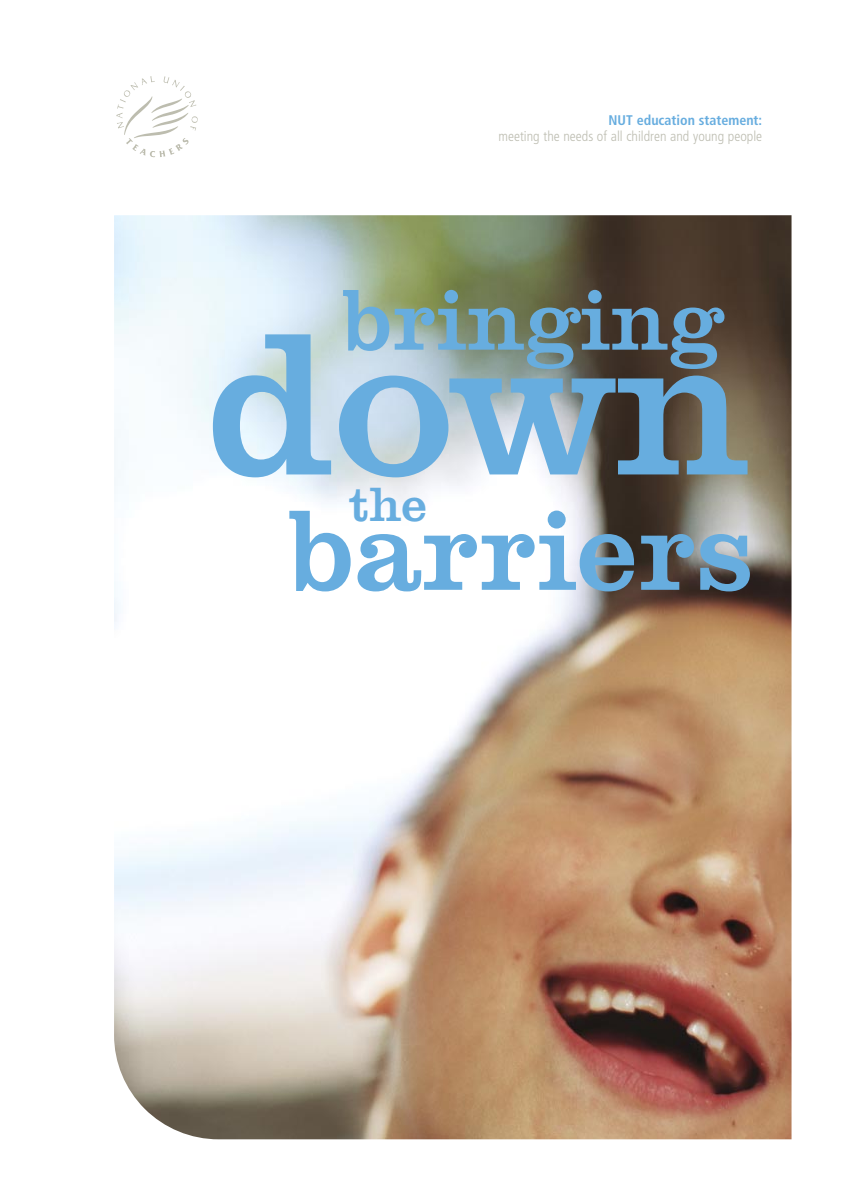
<style>
.page{position:relative;width:842px;height:1191px;background:#fff}
.page>*{position:absolute;margin:0;border:0;box-sizing:border-box;transform-origin:0 0}
.t1{font:500 210px "Clarendon T";color:#67addf}
.t2{font:500 118.5px "Clarendon T";color:#67addf}
.t3{font:500 89.4px "Clarendon T";color:#67addf}
.t4{font:500 49.8px "Clarendon T";color:#67addf}
.t5{font:300 condensed 14px "Frutiger";color:#bdbdb1}
.t6{font:700 condensed 14px "Frutiger";color:#67addf}
</style>
<div class="page">
<img style="left:114px;top:215px;width:678px;height:924px">
<svg style="left:116px;top:76px;width:82px;height:81px"></svg>
<p class="t6" style="left:608px;top:114px;width:155px">NUT education statement:</p>
<p class="t5" style="left:499px;top:131px;width:265px">meeting the needs of all children and young people</p>
<h3 class="t3" style="left:342px;top:286px;width:383px">bringing</h3>
<h1 class="t1" style="left:207px;top:325px;width:543px">down</h1>
<h3 class="t4" style="left:349px;top:486px;width:80px">the</h3>
<h2 class="t2" style="left:288px;top:505px;width:468px">barriers</h2>
</div>
